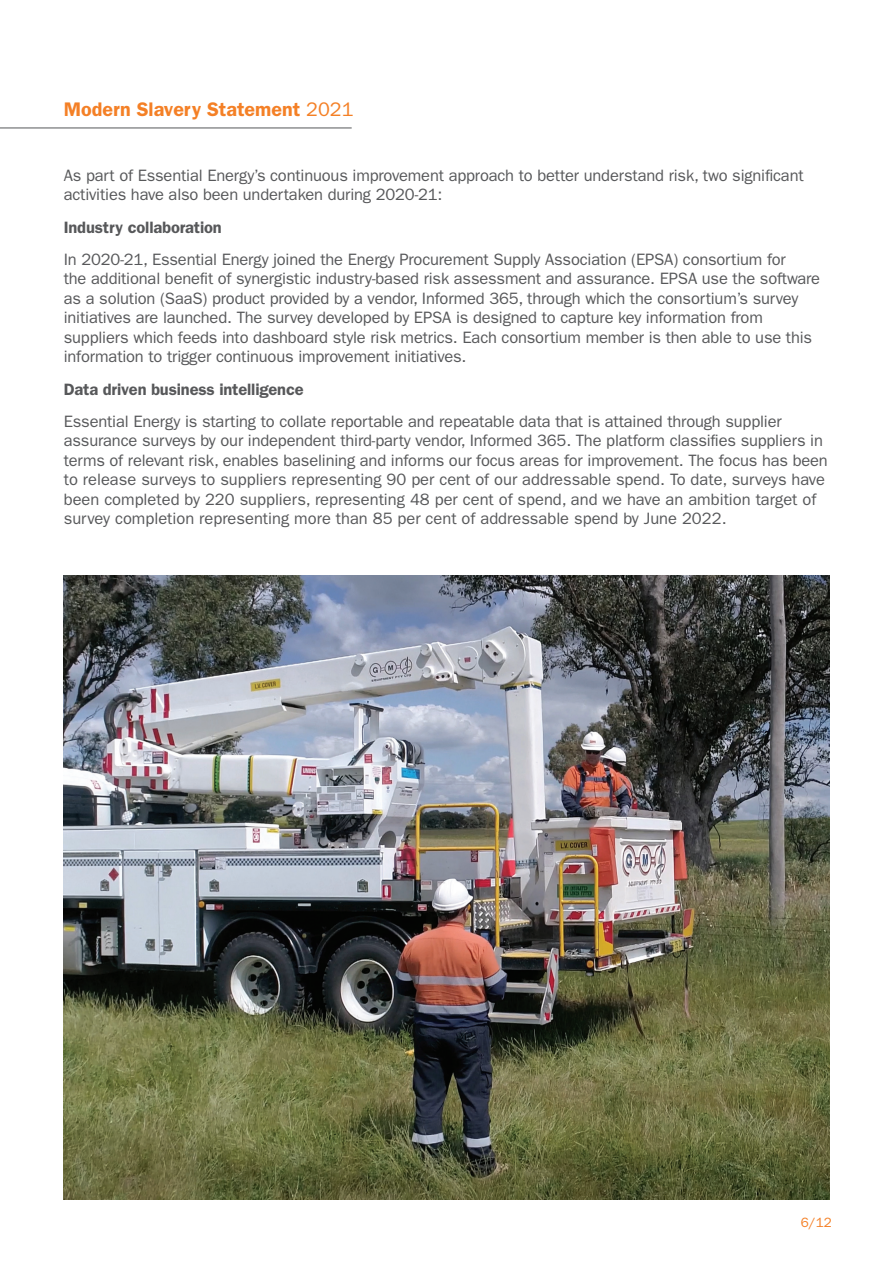
<style>
.page{position:relative;width:893px;height:1263px;background:#fff}
.page>*{position:absolute;margin:0;border:0;box-sizing:border-box;transform-origin:0 0}
.t1{font:600 19.8px "ITC Franklin Gothic Std";color:#f48026}
.t2{font:16.5px/19.5px "ITC Franklin Gothic Std";letter-spacing:-.01em;color:#57585a}
.t3{font:600 16.5px "ITC Franklin Gothic Std";letter-spacing:-.01em;color:#57585a}
.t4{font:13.5px "ITC Franklin Gothic Std";color:#f48026}
.s1{font-weight:400}
</style>
<div class="page">
<img style="left:64px;top:575px;width:765px;height:624px">
<hr style="left:0;top:128px;width:352px;height:1px;background:#57585a">
<p class="t1" style="left:64px;top:98px;width:291px">Modern Slavery Statement <span class="s1">2021</span></p>
<p class="t2" style="left:64px;top:166px;width:741px">As part of Essential Energy’s continuous improvement approach to better understand risk, two significant activities have also been undertaken during 2020-21:</p>
<p class="t3" style="left:64px;top:217px;width:160px">Industry collaboration</p>
<p class="t2" style="left:64px;top:250px;width:758px">In 2020-21, Essential Energy joined the Energy Procurement Supply Association (EPSA) consortium for<br>the additional benefit of synergistic industry-based risk assessment and assurance. EPSA use the software as a solution (SaaS) product provided by a vendor, Informed 365, through which the consortium’s survey initiatives are launched. The survey developed by EPSA is designed to capture key information from suppliers which feeds into dashboard style risk metrics. Each consortium member is then able to use this information to trigger continuous improvement initiatives.</p>
<p class="t3" style="left:64px;top:379px;width:241px">Data driven business intelligence</p>
<p class="t2" style="left:64px;top:412px;width:766px">Essential Energy is starting to collate reportable and repeatable data that is attained through supplier assurance surveys by our independent third-party vendor, Informed 365. The platform classifies suppliers in terms of relevant risk, enables baselining and informs our focus areas for improvement. The focus has been to release surveys to suppliers representing 90 per cent of our addressable spend. To date, surveys have been completed by 220 suppliers, representing 48 per cent of spend, and we have an ambition target of survey completion representing more than 85 per cent of addressable spend by June 2022.</p>
<p class="t4" style="left:801px;top:1214px;width:32px">6/12</p>
</div>
